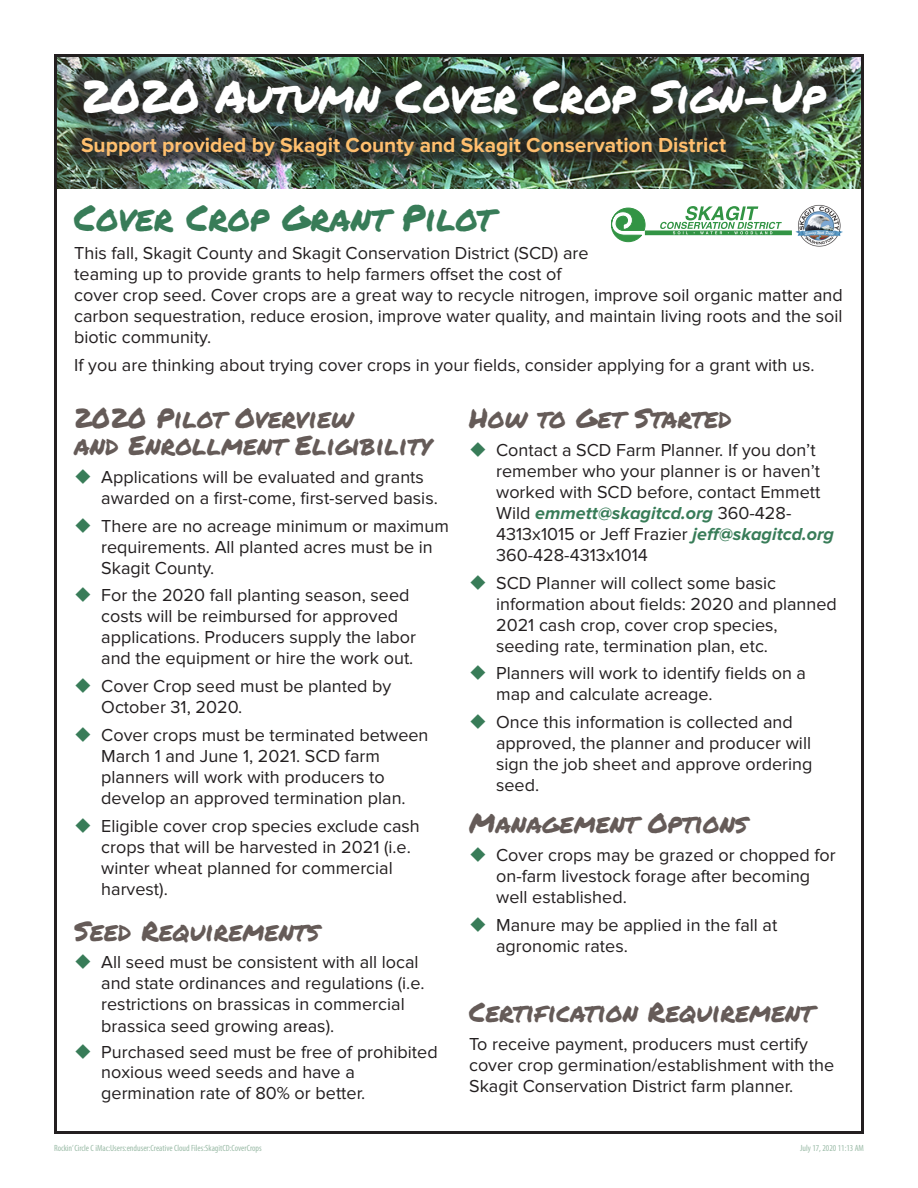
<style>
.page{position:relative;width:918px;height:1188px;background:#fff}
.page>*{position:absolute;margin:0;border:0;box-sizing:border-box;transform-origin:0 0}
.t1{font:45px "Permanent Marker";letter-spacing:-.01em;color:#fff}
.Heading_1{font:36px "Permanent Marker";color:#387c58}
.Heading_2{font:27px/27px "Permanent Marker";color:#655b58}
.Subtitle{font:700 21px "Proxima Nova";color:#ffbf6e}
.Body_Text{font:18px/21px "Proxima Nova";color:#231f20}
.t2{font:condensed 9px "Myriad Pro";color:#9cbca8}
.s1{font-family:"Arial";font-size:16.5px}
.s2{font-weight:700;font-style:italic;color:#387c58}
</style>
<div class="page">
<img style="left:58px;top:58px;width:802px;height:131px">
<div style="left:67px;top:65px;width:774px;height:105px;background:#231f20;opacity:.75"></div>
<img style="left:796px;top:204px;width:46px;height:43px">
<svg style="left:611px;top:206px;width:181px;height:36px"></svg>
<p class="t1" style="left:81px;top:63px;width:746px">2020 Autumn Cover Crop Sign-Up</p>
<p class="Subtitle" style="left:81px;top:133px;width:647px">Support provided by Skagit County and Skagit Conservation District</p>
<p class="Heading_1" style="left:74px;top:191px;width:421px">Cover Crop Grant Pilot</p>
<p class="Body_Text" style="left:74px;top:243px;width:770px">This fall, Skagit County and Skagit Conservation District (SCD) are<br>teaming up to provide grants to help farmers offset the cost of<br>cover crop seed. Cover crops are a great way to recycle nitrogen, improve soil organic matter and carbon sequestration, reduce erosion, improve water quality, and maintain living roots and the soil biotic community.</p>
<p class="Body_Text" style="left:74px;top:354px;width:742px">If you are thinking about trying cover crops in your fields, consider applying for a grant with us.</p>
<p class="Heading_2" style="left:74px;top:404px;width:358px">2020 Pilot Overview<br>and Enrollment Eligibility</p>
<p class="Body_Text" style="left:101px;top:467px;width:338px">Applications will be evaluated and grants awarded on a first-come, first-served basis.</p>
<p class="Body_Text" style="left:101px;top:515px;width:349px">There are no acreage minimum or maximum requirements. All planted acres must be in<br>Skagit County.</p>
<p class="Body_Text" style="left:101px;top:585px;width:316px">For the 2020 fall planting season, seed costs will be reimbursed for approved applications. Producers supply the labor and the equipment or hire the work out.</p>
<p class="Body_Text" style="left:101px;top:676px;width:292px">Cover Crop seed must be planted by<br>October 31, 2020.</p>
<p class="Body_Text" style="left:101px;top:725px;width:329px">Cover crops must be terminated between March 1 and June 1, 2021. SCD farm planners will work with producers to develop an approved termination plan.</p>
<p class="Body_Text" style="left:101px;top:816px;width:320px">Eligible cover crop species exclude cash crops that will be harvested in 2021 (i.e. winter wheat planned for commercial harvest).</p>
<p class="Heading_2" style="left:74px;top:917px;width:247px">Seed Requirements</p>
<p class="Body_Text" style="left:101px;top:951px;width:325px">All seed must be consistent with all local and state ordinances and regulations (i.e. restrictions on brassicas in commercial brassica seed growing ar<span class="s1">e</span>as).</p>
<p class="Body_Text" style="left:101px;top:1042px;width:338px;line-height:20.4px">Purchased seed must be free of prohibited noxious weed seeds and have a germination rate of 80% or better.</p>
<p class="Heading_2" style="left:469px;top:404px;width:264px">How to Get Started</p>
<p class="Body_Text" style="left:496px;top:440px;width:340px">Contact a SCD Farm Planner. If you don’t remember who your planner is or haven’t worked with SCD before, contact Emmett Wild <span class="s2">emmett@skagitcd.org</span> 360-428- 4313x1015 or Jeff Frazier <span class="s2">jeff@skagitcd.org </span>360-428-4313x1014</p>
<p class="Body_Text" style="left:496px;top:572px;width:342px">SCD Planner will collect some basic information about fields: 2020 and planned 2021 cash crop, cover crop species, seeding rate, termination plan, etc.</p>
<p class="Body_Text" style="left:496px;top:663px;width:312px">Planners will work to identify fields on a map and calculate acreage.</p>
<p class="Body_Text" style="left:496px;top:712px;width:318px">Once this information is collected and approved, the planner and producer will sign the job sheet and approve ordering seed.</p>
<p class="Heading_2" style="left:469px;top:809px;width:280px">Management Options</p>
<p class="Body_Text" style="left:496px;top:845px;width:341px">Cover crops may be grazed or chopped for on-farm livestock forage after becoming well established.</p>
<p class="Body_Text" style="left:496px;top:914px;width:283px">Manure may be applied in the fall at agronomic rates.</p>
<p class="Heading_2" style="left:469px;top:998px;width:346px">Certification Requirement</p>
<p class="Body_Text" style="left:469px;top:1034px;width:367px">To receive payment, producers must certify cover crop germination/establishment with the<br>Skagit Conservation District farm planner.</p>
<p class="t2" style="left:54px;top:1142px;width:209px">Rockin’ Circle C iMac:Users:enduser:Creative Cloud Files:SkagitCD:CoverCrops</p>
<p class="t2" style="left:800px;top:1142px;width:65px">July 17, 2020 11:13 AM</p>
</div>
